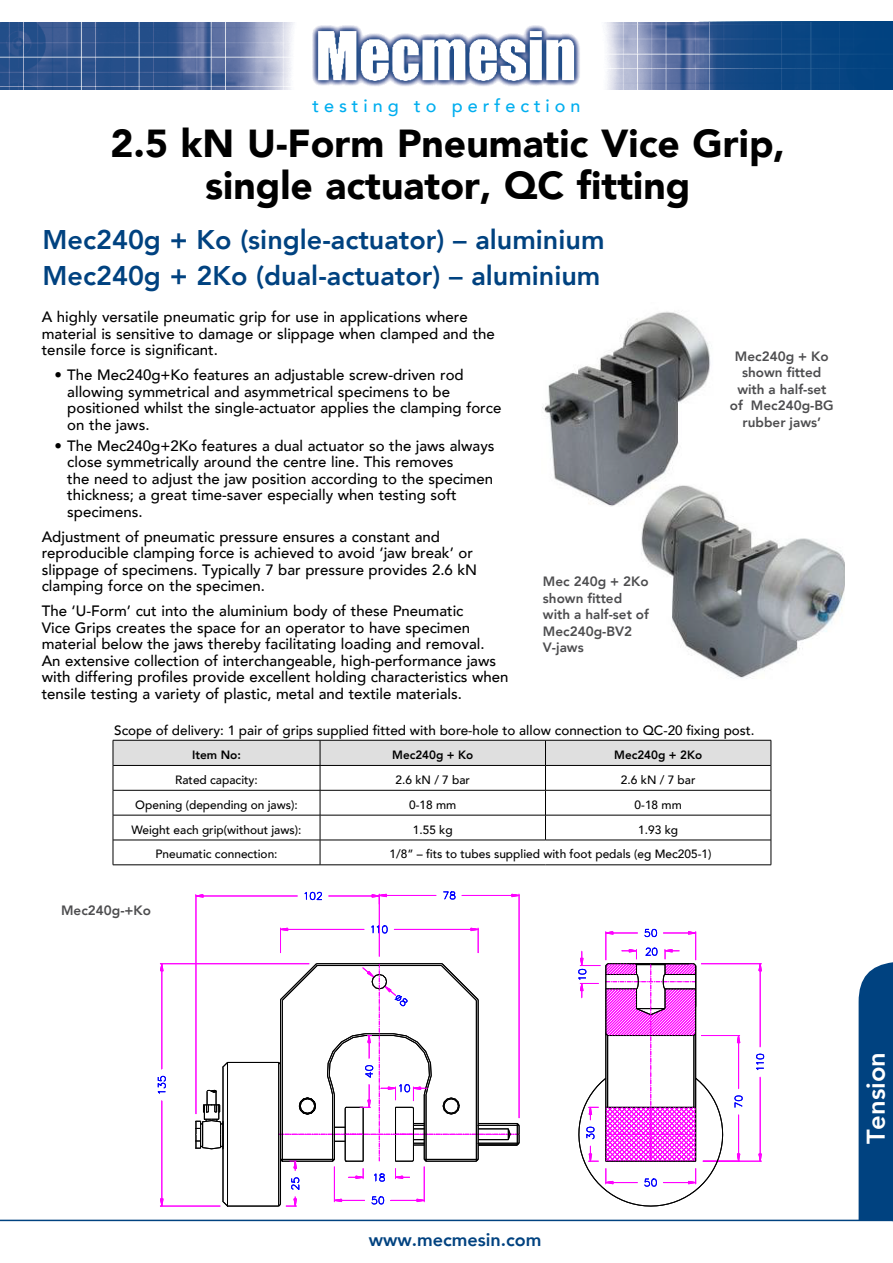
<style>
.page{position:relative;width:893px;height:1263px;background:#fff}
.page>*{position:absolute;margin:0;border:0;box-sizing:border-box;transform-origin:0 0}
.t1{font:900 39px/42px "Avenir";color:#000;text-align:center}
.t2{font:800 27px/36.2px "Avenir";color:#004280}
.t3{font:800 25.5px "Avenir";color:#fff}
.t4{font:500 18px "Avenir";letter-spacing:.275em;color:#00aeef}
.t5{font:800 18px "Avenir";color:#004280}
.t6{font:500 15px/16.5px "Avenir";color:#000}
.t7{font:800 13.5px/16.5px "Avenir";color:#4d4d4f;text-align:center}
.t8{font:500 13.5px "Avenir";color:#000}
.t9{font:500 12px "Avenir";color:#000}
.t10{font:800 12px "Avenir";color:#000}
</style>
<div class="page">
<img style="left:0;top:23px;width:699px;height:66px">
<svg style="left:699px;top:21px;width:194px;height:68px;background:#114985"></svg>
<hr style="left:0;top:1220px;width:893px;height:1px;background:#004280">
<div style="left:859px;top:962px;width:34px;height:258px;background:#004280"></div>
<img style="left:641px;top:503px;width:204px;height:176px">
<svg style="left:610px;top:506px;width:110px;height:10px"></svg>
<img style="left:542px;top:311px;width:178px;height:195px">
<svg style="left:113px;top:740px;width:659px;height:125px"></svg>
<hr style="left:701px;top:963px;width:61px;height:1px;background:#f0f">
<hr style="left:703px;top:1161px;width:59px;height:1px;background:#f0f">
<hr style="left:760px;top:971px;width:1px;height:76px;background:#f0f">
<hr style="left:760px;top:1077px;width:1px;height:77px;background:#f0f">
<svg style="left:756px;top:1054px;width:8px;height:16px"></svg>
<svg style="left:759px;top:964px;width:2px;height:7px"></svg>
<svg style="left:759px;top:1153px;width:2px;height:9px"></svg>
<hr style="left:701px;top:1035px;width:39px;height:1px;background:#f0f">
<hr style="left:738px;top:1043px;width:1px;height:46px;background:#f0f">
<hr style="left:738px;top:1115px;width:1px;height:39px;background:#f0f">
<svg style="left:735px;top:1096px;width:7px;height:12px"></svg>
<svg style="left:737px;top:1036px;width:3px;height:7px"></svg>
<svg style="left:737px;top:1153px;width:3px;height:8px"></svg>
<hr style="left:334px;top:1166px;width:1px;height:36px;background:#f0f">
<hr style="left:424px;top:1166px;width:1px;height:36px;background:#f0f">
<svg style="left:372px;top:1197px;width:12px;height:7px"></svg>
<svg style="left:334px;top:1199px;width:31px;height:3px"></svg>
<svg style="left:391px;top:1199px;width:34px;height:3px"></svg>
<hr style="left:519px;top:894px;width:1px;height:224px;background:#f0f">
<hr style="left:462px;top:895px;width:50px;height:1px;background:#f0f">
<hr style="left:386px;top:895px;width:50px;height:1px;background:#f0f">
<svg style="left:511px;top:894px;width:9px;height:3px"></svg>
<svg style="left:443px;top:892px;width:12px;height:7px"></svg>
<hr style="left:288px;top:929px;width:76px;height:1px;background:#f0f">
<hr style="left:394px;top:929px;width:77px;height:1px;background:#f0f">
<svg style="left:280px;top:928px;width:8px;height:25px"></svg>
<svg style="left:471px;top:928px;width:8px;height:25px"></svg>
<svg style="left:371px;top:925px;width:16px;height:8px"></svg>
<hr style="left:160px;top:963px;width:149px;height:1px;background:#f0f">
<hr style="left:160px;top:1206px;width:60px;height:1px;background:#f0f">
<hr style="left:162px;top:971px;width:1px;height:98px;background:#f0f">
<hr style="left:162px;top:1100px;width:1px;height:99px;background:#f0f">
<svg style="left:160px;top:964px;width:3px;height:7px"></svg>
<svg style="left:160px;top:1198px;width:3px;height:9px"></svg>
<svg style="left:158px;top:1076px;width:8px;height:17px"></svg>
<hr style="left:196px;top:894px;width:1px;height:220px;background:#f0f">
<hr style="left:379px;top:894px;width:1px;height:62px;background:#f0f">
<hr style="left:203px;top:896px;width:95px;height:1px;background:#f0f">
<hr style="left:329px;top:896px;width:43px;height:1px;background:#f0f">
<svg style="left:305px;top:892px;width:17px;height:8px"></svg>
<svg style="left:195px;top:894px;width:8px;height:3px"></svg>
<svg style="left:372px;top:894px;width:15px;height:10px"></svg>
<hr style="left:278px;top:1062px;width:1px;height:144px;background:#000">
<hr style="left:227px;top:1062px;width:1px;height:144px;background:#000">
<hr style="left:227px;top:1206px;width:52px;height:1px;background:#000">
<hr style="left:280px;top:1064px;width:1px;height:140px;background:#000">
<svg style="left:279px;top:1196px;width:18px;height:11px"></svg>
<hr style="left:223px;top:1067px;width:1px;height:134px;background:#000">
<svg style="left:196px;top:963px;width:324px;height:227px"></svg>
<svg style="left:578px;top:929px;width:145px;height:277px"></svg>
<p class="t4" style="left:312px;top:90px;width:270px">testing to perfection</p>
<h1 class="t1" style="left:111px;top:122px;width:676px">2.5 kN U-Form Pneumatic Vice Grip, single actuator, QC fitting</h1>
<h2 class="t2" style="left:43px;top:222px;width:563px">Mec240g + Ko (single-actuator) – aluminium<br>Mec240g + 2Ko (dual-actuator) – aluminium</h2>
<p class="t6" style="left:42px;top:308px;width:455px">A highly versatile pneumatic grip for use in applications where material is sensitive to damage or slippage when clamped and the tensile force is significant.</p>
<p class="t6" style="left:67px;top:366px;width:436px;text-indent:-13px">• The Mec240g+Ko features an adjustable screw-driven rod allowing symmetrical and asymmetrical specimens to be positioned whilst the single-actuator applies the clamping force on the jaws.</p>
<p class="t6" style="left:67px;top:436px;width:429px;text-indent:-13px">• The Mec240g+2Ko features a dual actuator so the jaws always close symmetrically around the centre line. This removes<br>the need to adjust the jaw position according to the specimen thickness; a great time-saver especially when testing soft specimens.</p>
<p class="t6" style="left:42px;top:527px;width:437px">Adjustment of pneumatic pressure ensures a constant and reproducible clamping force is achieved to avoid ‘jaw break’ or slippage of specimens. Typically 7 bar pressure provides 2.6 kN clamping force on the specimen.</p>
<p class="t6" style="left:42px;top:602px;width:468px">The ‘U-Form’ cut into the aluminium body of these Pneumatic<br>Vice Grips creates the space for an operator to have specimen material below the jaws thereby facilitating loading and removal.<br>An extensive collection of interchangeable, high-performance jaws with differing profiles provide excellent holding characteristics when tensile testing a variety of plastic, metal and textile materials.</p>
<p class="t7" style="left:543px;top:573px;width:107px;text-align:left">Mec 240g + 2Ko shown fitted with a half-set of<br>Mec240g-BV2<br>V-jaws</p>
<p class="t7" style="left:730px;top:348px;width:105px">Mec240g + Ko shown fitted with a half-set of Mec240g-BG rubber jaws’</p>
<p class="t8" style="left:114px;top:719px;width:642px">Scope of delivery: 1 pair of grips supplied fitted with bore-hole to allow connection to QC-20 fixing post.</p>
<p class="t10" style="left:192px;top:745px;width:50px">Item No:</p>
<p class="t10" style="left:392px;top:745px;width:83px">Mec240g + Ko</p>
<p class="t10" style="left:614px;top:745px;width:89px">Mec240g + 2Ko</p>
<p class="t9" style="left:175px;top:769px;width:84px">Rated capacity:</p>
<p class="t9" style="left:395px;top:769px;width:76px">2.6 kN / 7 bar</p>
<p class="t9" style="left:621px;top:769px;width:76px">2.6 kN / 7 bar</p>
<p class="t9" style="left:135px;top:794px;width:164px">Opening (depending on jaws):</p>
<p class="t9" style="left:409px;top:794px;width:49px">0-18 mm</p>
<p class="t9" style="left:635px;top:794px;width:49px">0-18 mm</p>
<p class="t9" style="left:132px;top:819px;width:171px">Weight each grip(without jaws):</p>
<p class="t9" style="left:413px;top:819px;width:41px">1.55 kg</p>
<p class="t9" style="left:638px;top:819px;width:41px">1.93 kg</p>
<p class="t9" style="left:155px;top:844px;width:124px">Pneumatic connection:</p>
<p class="t9" style="left:390px;top:844px;width:323px">1/8” – fits to tubes supplied with foot pedals (eg Mec205-1)</p>
<p class="t7" style="left:61px;top:902px;width:91px">Mec240g-+Ko</p>
<p class="t5" style="left:369px;top:1226px;width:174px">www.mecmesin.com</p>
<h3 class="t3" style="left:856px;top:1144px;width:94px;rotate:-90deg">Tension</h3>
</div>
